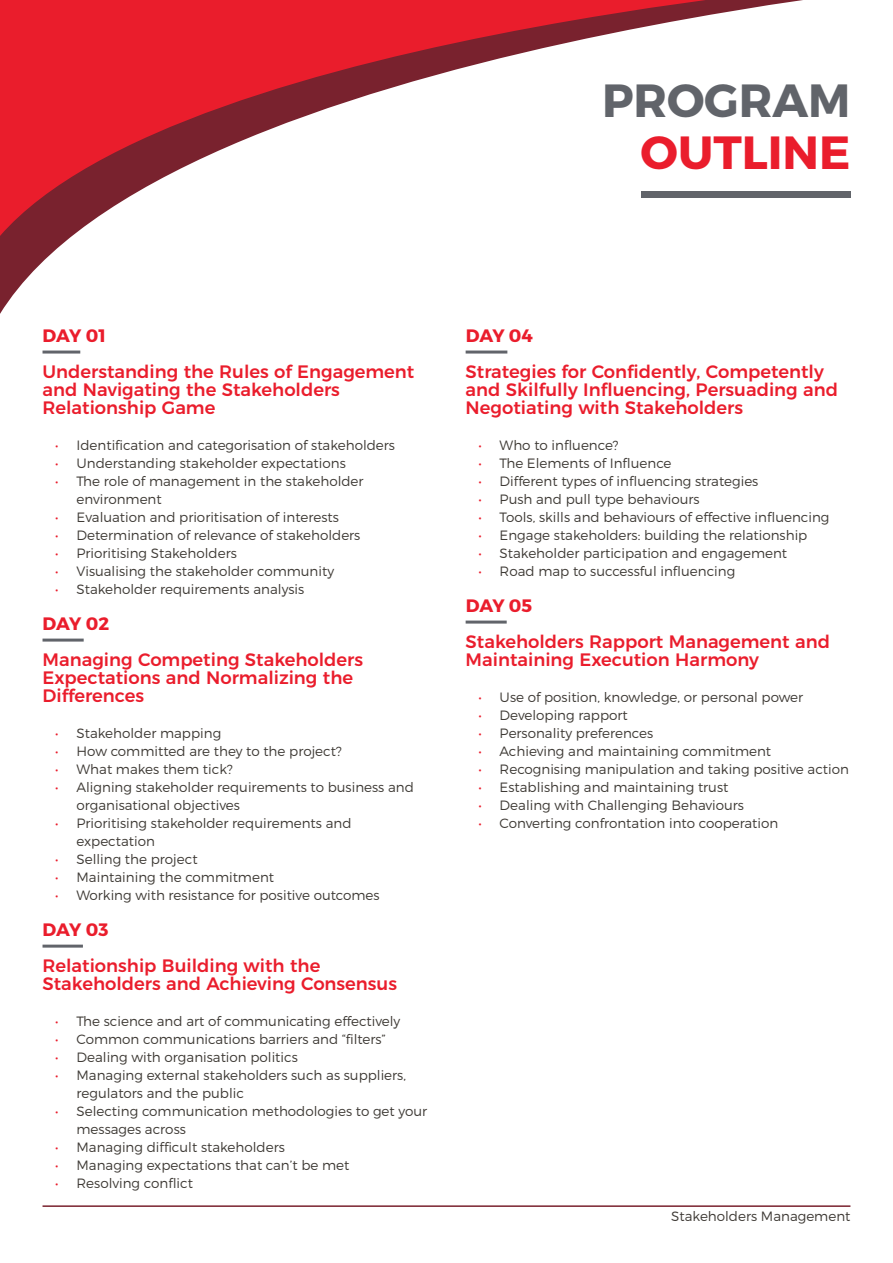
<style>
.page{position:relative;width:893px;height:1263px;background:#fff}
.page>*{position:absolute;margin:0;border:0;box-sizing:border-box;transform-origin:0 0}
.t1{font:700 46.5px "Montserrat";color:#61646a}
.t2{font:700 46.5px "Montserrat";color:#ea1d2c}
.t3{font:500 18px/18px "Montserrat";color:#ea1d2c}
.t4{font:700 18px "Montserrat";letter-spacing:-.01em;color:#ea1d2c}
.t5{font:300 13.5px/18px "Montserrat";color:#3e3a35}
.s1{color:#ea1d2c}
</style>
<div class="page">
<svg style="left:0;top:236px;width:72px;height:78px"></svg>
<svg style="left:0;top:0;width:851px;height:236px"></svg>
<div style="left:641px;top:191px;width:209px;height:7px;background:#61646a"></div>
<hr style="left:466px;top:351px;width:41px;height:3px;background:#61646a">
<hr style="left:466px;top:621px;width:41px;height:3px;background:#61646a">
<hr style="left:43px;top:351px;width:37px;height:3px;background:#61646a">
<hr style="left:43px;top:639px;width:41px;height:3px;background:#61646a">
<hr style="left:43px;top:945px;width:40px;height:3px;background:#61646a">
<hr style="left:43px;top:1205px;width:807px;height:2px;background:#79222e">
<h1 class="t1" style="left:602px;top:72px;width:250px">PROGRAM</h1>
<h1 class="t2" style="left:641px;top:124px;width:211px">OUTLINE</h1>
<h2 class="t4" style="left:43px;top:324px;width:65px">DAY 01</h2>
<h2 class="t3" style="left:43px;top:361px;width:373px">Understanding the Rules of Engagement and Navigating the Stakeholders<br>Relationship Game</h2>
<p class="t5" style="left:55px;top:436px;width:341px"><span class="s1">•</span> Identification and categorisation of stakeholders</p>
<p class="t5" style="left:55px;top:454px;width:292px"><span class="s1">•</span> Understanding stakeholder expectations</p>
<p class="t5" style="left:77px;top:472px;width:289px;text-indent:-21px"><span class="s1">•</span> The role of management in the stakeholder environment</p>
<p class="t5" style="left:55px;top:508px;width:285px"><span class="s1">•</span> Evaluation and prioritisation of interests</p>
<p class="t5" style="left:55px;top:526px;width:307px"><span class="s1">•</span> Determination of relevance of stakeholders</p>
<p class="t5" style="left:55px;top:544px;width:183px"><span class="s1">•</span> Prioritising Stakeholders</p>
<p class="t5" style="left:55px;top:562px;width:280px"><span class="s1">•</span> Visualising the stakeholder community</p>
<p class="t5" style="left:55px;top:580px;width:250px"><span class="s1">•</span> Stakeholder requirements analysis</p>
<h2 class="t4" style="left:43px;top:612px;width:68px">DAY 02</h2>
<h2 class="t3" style="left:43px;top:649px;width:322px">Managing Competing Stakeholders<br>Expectations and Normalizing the<br>Differences</h2>
<p class="t5" style="left:55px;top:724px;width:167px"><span class="s1">•</span> Stakeholder mapping</p>
<p class="t5" style="left:55px;top:742px;width:288px"><span class="s1">•</span> How committed are they to the project?</p>
<p class="t5" style="left:55px;top:760px;width:179px"><span class="s1">•</span> What makes them tick?</p>
<p class="t5" style="left:77px;top:778px;width:339px;text-indent:-21px"><span class="s1">•</span> Aligning stakeholder requirements to business and organisational objectives</p>
<p class="t5" style="left:77px;top:814px;width:276px;text-indent:-21px"><span class="s1">•</span> Prioritising stakeholder requirements and expectation</p>
<p class="t5" style="left:55px;top:850px;width:144px"><span class="s1">•</span> Selling the project</p>
<p class="t5" style="left:55px;top:868px;width:220px"><span class="s1">•</span> Maintaining the commitment</p>
<p class="t5" style="left:55px;top:886px;width:326px"><span class="s1">•</span> Working with resistance for positive outcomes</p>
<h2 class="t4" style="left:43px;top:918px;width:67px">DAY 03</h2>
<h2 class="t3" style="left:43px;top:955px;width:356px">Relationship Building with the<br>Stakeholders and Achieving Consensus</h2>
<p class="t5" style="left:55px;top:1012px;width:347px"><span class="s1">•</span> The science and art of communicating effectively</p>
<p class="t5" style="left:55px;top:1030px;width:332px"><span class="s1">•</span> Common communications barriers and “filters”</p>
<p class="t5" style="left:55px;top:1048px;width:244px"><span class="s1">•</span> Dealing with organisation politics</p>
<p class="t5" style="left:77px;top:1066px;width:331px;text-indent:-21px"><span class="s1">•</span> Managing external stakeholders such as suppliers, regulators and the public</p>
<p class="t5" style="left:77px;top:1102px;width:352px;text-indent:-21px"><span class="s1">•</span> Selecting communication methodologies to get your messages across</p>
<p class="t5" style="left:55px;top:1138px;width:231px"><span class="s1">•</span> Managing difficult stakeholders</p>
<p class="t5" style="left:55px;top:1156px;width:296px"><span class="s1">•</span> Managing expectations that can’t be met</p>
<p class="t5" style="left:55px;top:1174px;width:139px"><span class="s1">•</span> Resolving conflict</p>
<h2 class="t4" style="left:466px;top:324px;width:69px">DAY 04</h2>
<h2 class="t3" style="left:466px;top:361px;width:374px">Strategies for Confidently, Competently and Skilfully Influencing, Persuading and<br>Negotiating with Stakeholders</h2>
<p class="t5" style="left:478px;top:436px;width:142px"><span class="s1">•</span> Who to influence?</p>
<p class="t5" style="left:478px;top:454px;width:195px"><span class="s1">•</span> The Elements of Influence</p>
<p class="t5" style="left:478px;top:472px;width:281px"><span class="s1">•</span> Different types of influencing strategies</p>
<p class="t5" style="left:478px;top:490px;width:223px"><span class="s1">•</span> Push and pull type behaviours</p>
<p class="t5" style="left:478px;top:508px;width:353px"><span class="s1">•</span> Tools, skills and behaviours of effective influencing</p>
<p class="t5" style="left:478px;top:526px;width:330px"><span class="s1">•</span> Engage stakeholders: building the relationship</p>
<p class="t5" style="left:478px;top:544px;width:310px"><span class="s1">•</span> Stakeholder participation and engagement</p>
<p class="t5" style="left:478px;top:562px;width:258px"><span class="s1">•</span> Road map to successful influencing</p>
<h2 class="t4" style="left:466px;top:594px;width:68px">DAY 05</h2>
<h2 class="t3" style="left:466px;top:631px;width:366px">Stakeholders Rapport Management and<br>Maintaining Execution Harmony</h2>
<p class="t5" style="left:478px;top:688px;width:326px"><span class="s1">•</span> Use of position, knowledge, or personal power</p>
<p class="t5" style="left:478px;top:706px;width:151px"><span class="s1">•</span> Developing rapport</p>
<p class="t5" style="left:478px;top:724px;width:176px"><span class="s1">•</span> Personality preferences</p>
<p class="t5" style="left:478px;top:742px;width:294px"><span class="s1">•</span> Achieving and maintaining commitment</p>
<p class="t5" style="left:478px;top:760px;width:372px"><span class="s1">•</span> Recognising manipulation and taking positive action</p>
<p class="t5" style="left:478px;top:778px;width:252px"><span class="s1">•</span> Establishing and maintaining trust</p>
<p class="t5" style="left:478px;top:796px;width:267px"><span class="s1">•</span> Dealing with Challenging Behaviours</p>
<p class="t5" style="left:478px;top:814px;width:301px"><span class="s1">•</span> Converting confrontation into cooperation</p>
<p class="t5" style="left:671px;top:1207px;width:181px">Stakeholders Management</p>
</div>
